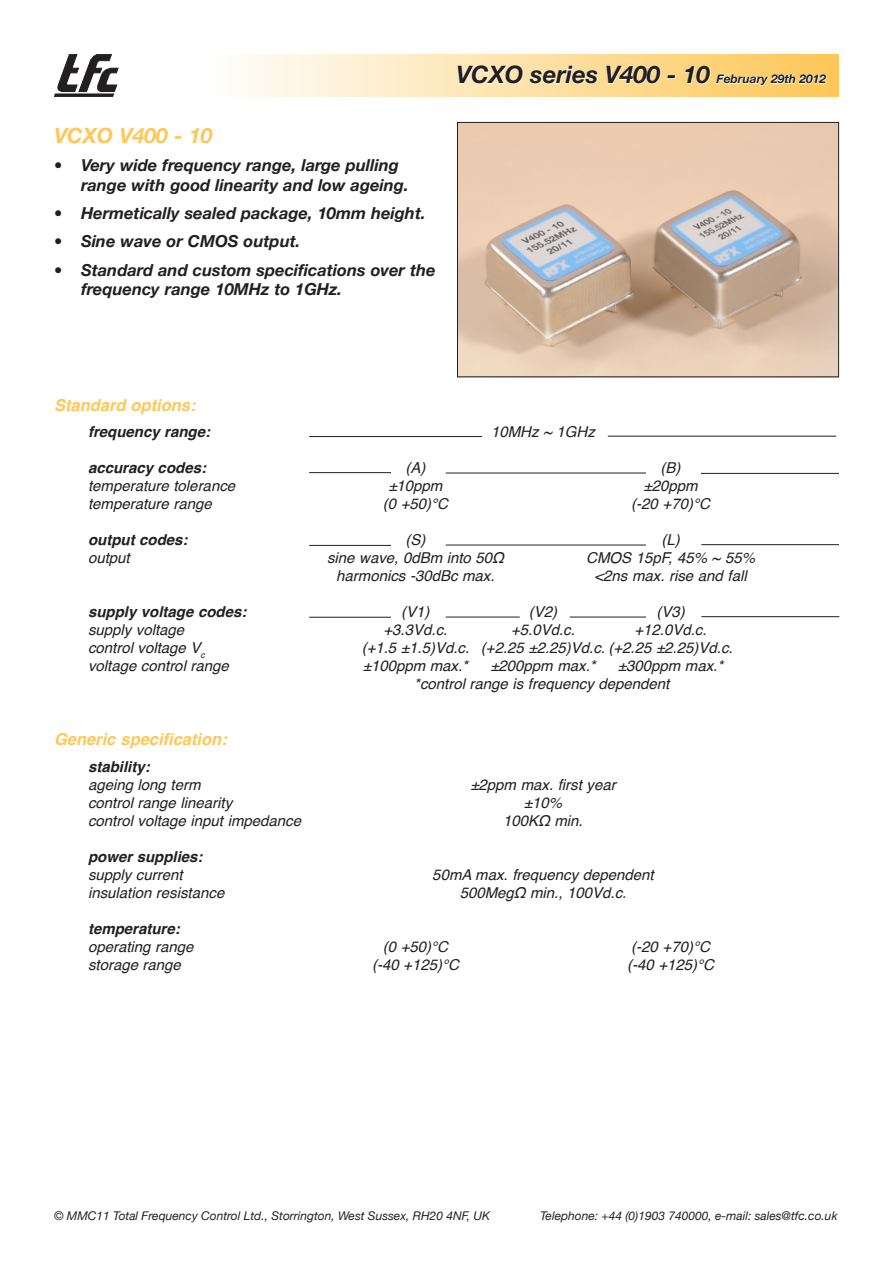
<style>
.page{position:relative;width:893px;height:1263px;background:#fff}
.page>*{position:absolute;margin:0;border:0;box-sizing:border-box;transform-origin:0 0}
.t1{font:italic 700 24px "Helvetica Neue";color:#231f20}
.t2{font:italic 700 21px "Helvetica Neue";color:#fec757}
.t3{font:italic 700 16.5px/19.8px "Helvetica Neue";color:#231f20}
.t4{font:italic 700 16.5px "Helvetica";color:#fec757}
.t5{font:italic 15px "Helvetica";color:#231f20}
.t6{font:italic 700 15px "Helvetica";color:#231f20}
.t7{font:italic 12px "Helvetica Neue";color:#231f20}
.s1{font-size:12px}
</style>
<div class="page">
<svg style="left:54px;top:54px;width:64px;height:43px"></svg>
<div style="left:209px;top:54px;width:630px;height:43px;background:linear-gradient(to right,#fefefd,#fec757)"></div>
<svg style="left:457px;top:65px;width:141px;height:20px;background:#fee9be"></svg>
<svg style="left:606px;top:66px;width:55px;height:18px"></svg>
<svg style="left:667px;top:75px;width:9px;height:4px"></svg>
<svg style="left:685px;top:66px;width:142px;height:20px;background:#fed990"></svg>
<img style="left:459px;top:124px;width:378px;height:251px">
<div style="left:457px;top:122px;width:382px;height:255px;border:1px solid #231f20"></div>
<hr style="left:309px;top:436px;width:173px;height:1px;background:#231f20">
<hr style="left:608px;top:436px;width:228px;height:1px;background:#231f20">
<hr style="left:309px;top:472px;width:82px;height:1px;background:#231f20">
<hr style="left:701px;top:473px;width:138px;height:1px;background:#231f20">
<hr style="left:309px;top:545px;width:82px;height:1px;background:#231f20">
<hr style="left:446px;top:545px;width:200px;height:1px;background:#231f20">
<hr style="left:701px;top:544px;width:138px;height:1px;background:#231f20">
<hr style="left:309px;top:617px;width:82px;height:1px;background:#231f20">
<hr style="left:446px;top:617px;width:74px;height:1px;background:#231f20">
<hr style="left:570px;top:617px;width:76px;height:1px;background:#231f20">
<hr style="left:701px;top:616px;width:138px;height:1px;background:#231f20">
<hr style="left:446px;top:473px;width:200px;height:1px;background:#231f20">
<p class="t2" style="left:54px;top:122px;width:160px">VCXO V400 - 10</p>
<p class="t3" style="left:81px;top:155px;width:329px;text-indent:-27px">• Very wide frequency range, large pulling range with good linearity and low ageing.</p>
<p class="t3" style="left:54px;top:203px;width:373px">• Hermetically sealed package, 10mm height.</p>
<p class="t3" style="left:54px;top:231px;width:248px">• Sine wave or CMOS output.</p>
<p class="t3" style="left:81px;top:259px;width:356px;text-indent:-27px">• Standard and custom specifications over the frequency range 10MHz to 1GHz.</p>
<p class="t1" style="left:456px;top:60px;width:372px">VCXO series V400 - 10 <span class="s1">February 29th 2012</span></p>
<p class="t4" style="left:54px;top:391px;width:143px">Standard options:</p>
<p class="t6" style="left:88px;top:420px;width:124px">frequency range:</p>
<p class="t5" style="left:491px;top:420px;width:105px">10MHz ~ 1GHz</p>
<p class="t6" style="left:88px;top:456px;width:119px">accuracy codes:</p>
<p class="t5" style="left:405px;top:456px;width:21px">(A)</p>
<p class="t5" style="left:661px;top:456px;width:21px">(B)</p>
<p class="t5" style="left:88px;top:474px;width:149px">temperature tolerance</p>
<p class="t5" style="left:388px;top:474px;width:56px">±10ppm</p>
<p class="t5" style="left:643px;top:474px;width:56px">±20ppm</p>
<p class="t5" style="left:88px;top:492px;width:125px">temperature range</p>
<p class="t5" style="left:383px;top:492px;width:67px">(0 +50)°C</p>
<p class="t5" style="left:631px;top:492px;width:80px">(-20 +70)°C</p>
<p class="t6" style="left:88px;top:528px;width:101px">output codes:</p>
<p class="t5" style="left:405px;top:528px;width:21px">(S)</p>
<p class="t5" style="left:661px;top:528px;width:20px">(L)</p>
<p class="t5" style="left:88px;top:546px;width:43px">output</p>
<p class="t5" style="left:327px;top:546px;width:178px">sine wave, 0dBm into 50Ω</p>
<p class="t5" style="left:586px;top:546px;width:170px">CMOS 15pF, 45% ~ 55%</p>
<p class="t5" style="left:336px;top:564px;width:160px">harmonics -30dBc max.</p>
<p class="t5" style="left:594px;top:564px;width:154px">&lt;2ns max. rise and fall</p>
<p class="t6" style="left:88px;top:600px;width:160px">supply voltage codes:</p>
<p class="t5" style="left:401px;top:600px;width:30px">(V1)</p>
<p class="t5" style="left:529px;top:600px;width:30px">(V2)</p>
<p class="t5" style="left:656px;top:600px;width:30px">(V3)</p>
<p class="t5" style="left:88px;top:618px;width:98px">supply voltage</p>
<p class="t5" style="left:384px;top:618px;width:65px">+3.3Vd.c.</p>
<p class="t5" style="left:511px;top:618px;width:65px">+5.0Vd.c.</p>
<p class="t5" style="left:634px;top:618px;width:74px">+12.0Vd.c.</p>
<p class="t5" style="left:88px;top:636px;width:118px">control voltage V<sub>c</sub></p>
<p class="t5" style="left:362px;top:636px;width:372px">(+1.5 ±1.5)Vd.c. (+2.25 ±2.25)Vd.c. (+2.25 ±2.25)Vd.c.</p>
<p class="t5" style="left:88px;top:654px;width:142px">voltage control range</p>
<p class="t5" style="left:363px;top:654px;width:107px">±100ppm max.*</p>
<p class="t5" style="left:490px;top:654px;width:107px">±200ppm max.*</p>
<p class="t5" style="left:618px;top:654px;width:107px">±300ppm max.*</p>
<p class="t5" style="left:414px;top:672px;width:257px">*control range is frequency dependent</p>
<p class="t4" style="left:54px;top:726px;width:174px">Generic specification:</p>
<p class="t6" style="left:88px;top:754px;width:63px">stability:</p>
<p class="t5" style="left:88px;top:773px;width:114px">ageing long term</p>
<p class="t5" style="left:470px;top:773px;width:147px">±2ppm max. first year</p>
<p class="t5" style="left:88px;top:791px;width:146px">control range linearity</p>
<p class="t5" style="left:524px;top:791px;width:40px">±10%</p>
<p class="t5" style="left:88px;top:809px;width:215px">control voltage input impedance</p>
<p class="t5" style="left:503px;top:809px;width:81px">100KΩ min.</p>
<p class="t6" style="left:88px;top:844px;width:116px">power supplies:</p>
<p class="t5" style="left:88px;top:863px;width:96px">supply current</p>
<p class="t5" style="left:432px;top:863px;width:223px">50mA max. frequency dependent</p>
<p class="t5" style="left:88px;top:881px;width:138px">insulation resistance</p>
<p class="t5" style="left:460px;top:881px;width:168px">500MegΩ min., 100Vd.c.</p>
<p class="t6" style="left:88px;top:916px;width:93px">temperature:</p>
<p class="t5" style="left:88px;top:935px;width:107px">operating range</p>
<p class="t5" style="left:383px;top:935px;width:67px">(0 +50)°C</p>
<p class="t5" style="left:631px;top:935px;width:80px">(-20 +70)°C</p>
<p class="t5" style="left:88px;top:953px;width:94px">storage range</p>
<p class="t5" style="left:372px;top:953px;width:88px">(-40 +125)°C</p>
<p class="t5" style="left:627px;top:953px;width:88px">(-40 +125)°C</p>
<p class="t7" style="left:54px;top:1209px;width:437px">© MMC11 Total Frequency Control Ltd., Storrington, West Sussex, RH20 4NF, UK</p>
<p class="t7" style="left:540px;top:1209px;width:299px">Telephone: +44 (0)1903 740000, e-mail: sales@tfc.co.uk</p>
</div>
